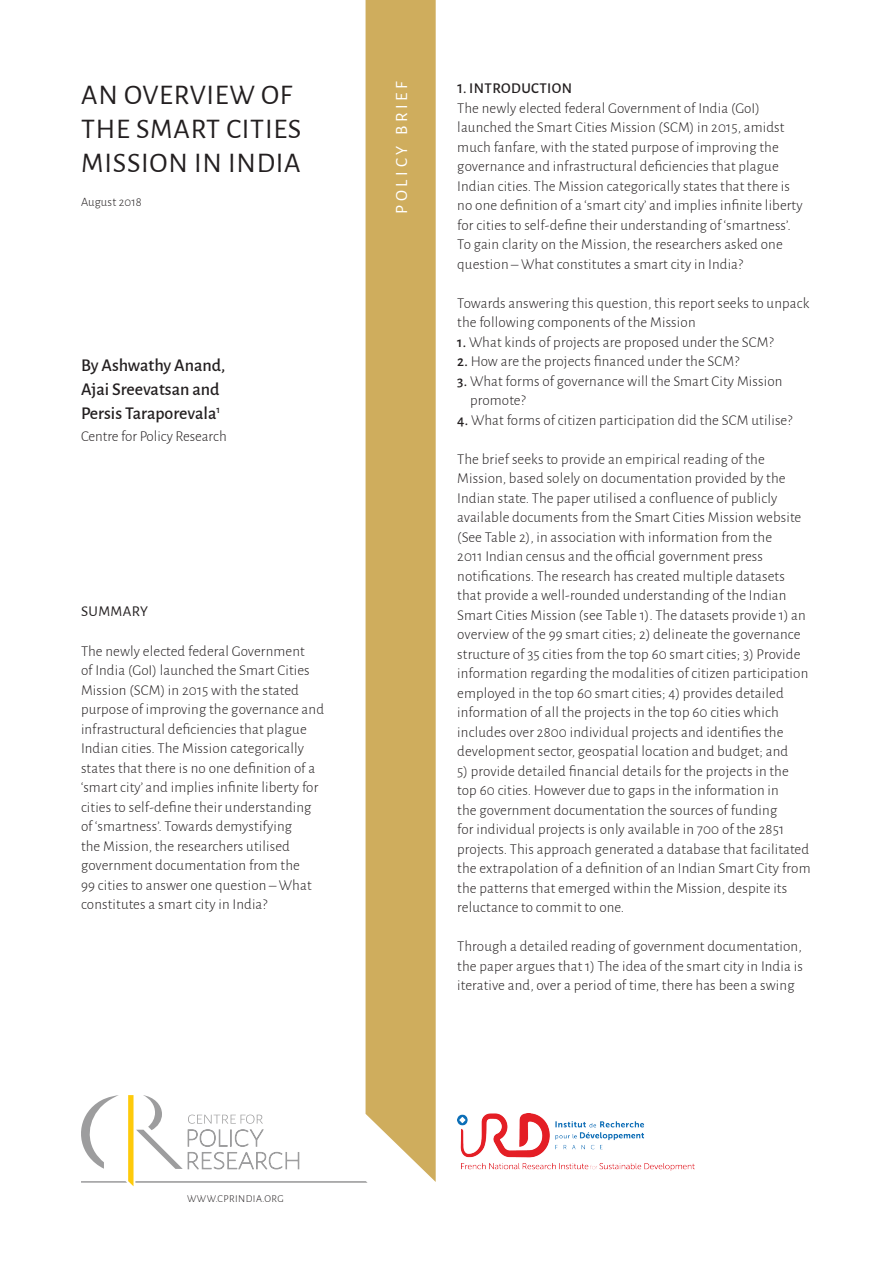
<style>
.page{position:relative;width:893px;height:1263px;background:#fff}
.page>*{position:absolute;margin:0;border:0;box-sizing:border-box;transform-origin:0 0}
.t1{font:28.5px/34.2px "Alegreya Sans";letter-spacing:.025em;color:#231f20}
.t2{font:500 18px/24px "Alegreya Sans";color:#231f20}
.t3{font:17.25px "Alegreya Sans";letter-spacing:.215em;color:#fff}
.t4{font:300 15px/19.5px "Alegreya Sans";letter-spacing:.01em;color:#231f20}
.t5{font:500 15px "Alegreya Sans";letter-spacing:.025em;color:#231f20}
.t6{font:15px "Alegreya Sans";letter-spacing:.025em;color:#231f20}
.t7{font:300 12.75px "Alegreya Sans";letter-spacing:.01em;color:#231f20}
.t8{font:300 10.5px "Alegreya Sans";letter-spacing:.04em;color:#231f20}
.s1{font-style:inherit}
.s2{font-weight:500}
</style>
<div class="page">
<div style="left:366px;top:0;width:70px;height:1182px;background:#cfad5d"></div>
<img style="left:457px;top:1114px;width:237px;height:56px">
<svg style="left:81px;top:1095px;width:287px;height:91px"></svg>
<h1 class="t1" style="left:81px;top:76px;width:222px">AN OVERVIEW OF<br>THE SMART CITIES<br>MISSION IN INDIA</h1>
<p class="t7" style="left:81px;top:193px;width:62px">August <span class="s1">2018</span></p>
<p class="t2" style="left:81px;top:353px;width:146px">By Ashwathy Anand,<br>Ajai Sreevatsan and<br>Persis Taraporevala<sup>1</sup></p>
<p class="t4" style="left:81px;top:426px;width:147px">Centre for Policy Research</p>
<p class="t6" style="left:81px;top:601px;width:68px">SUMMARY</p>
<p class="t4" style="left:81px;top:640px;width:245px">The newly elected federal Government<br>of India (GoI) launched the Smart Cities Mission (SCM) in 2015 with the stated purpose of improving the governance and infrastructural deficiencies that plague Indian cities. The Mission categorically states that there is no one definition of a ‘smart city’ and implies infinite liberty for cities to self-define their understanding of ‘smartness’. Towards demystifying<br>the Mission, the researchers utilised government documentation from the<br>99 cities to answer one question – What constitutes a smart city in India?</p>
<p class="t3" style="left:390px;top:214px;width:134px;rotate:-90deg">POLICY BRIEF</p>
<p class="t5" style="left:457px;top:78px;width:116px">1. INTRODUCTION</p>
<p class="t4" style="left:457px;top:97px;width:347px">The newly elected federal Government of India (GoI) launched the Smart Cities Mission (SCM) in 2015, amidst much fanfare, with the stated purpose of improving the governance and infrastructural deficiencies that plague Indian cities. The Mission categorically states that there is no one definition of a ‘smart city’ and implies infinite liberty for cities to self-define their understanding of ‘smartness’.<br>To gain clarity on the Mission, the researchers asked one question – What constitutes a smart city in India?</p>
<p class="t4" style="left:457px;top:292px;width:354px">Towards answering this question, this report seeks to unpack the following components of the Mission</p>
<p class="t4" style="left:457px;top:331px;width:318px"><span class="s2">1.</span> What kinds of projects are proposed under the SCM?</p>
<p class="t4" style="left:457px;top:351px;width:284px"><span class="s2">2.</span> How are the projects financed under the SCM?</p>
<p class="t4" style="left:470px;top:370px;width:314px;text-indent:-13px"><span class="s2">3.</span> What forms of governance will the Smart City Mission promote?</p>
<p class="t4" style="left:457px;top:409px;width:337px"><span class="s2">4.</span> What forms of citizen participation did the SCM utilise?</p>
<p class="t4" style="left:457px;top:448px;width:353px">The brief seeks to provide an empirical reading of the Mission, based solely on documentation provided by the Indian state. The paper utilised a confluence of publicly available documents from the Smart Cities Mission website (See Table 2), in association with information from the<br>2011 Indian census and the official government press notifications. The research has created multiple datasets that provide a well-rounded understanding of the Indian Smart Cities Mission (see Table 1). The datasets provide 1) an overview of the 99 smart cities; 2) delineate the governance structure of 35 cities from the top 60 smart cities; 3) Provide information regarding the modalities of citizen participation employed in the top 60 smart cities; 4) provides detailed information of all the projects in the top 60 cities which includes over 2800 individual projects and identifies the development sector, geospatial location and budget; and</p>
<p class="t4" style="left:457px;top:760px;width:355px">5) provide detailed financial details for the projects in the top 60 cities. However due to gaps in the information in<br>the government documentation the sources of funding<br>for individual projects is only available in 700 of the 2851 projects. This approach generated a database that facilitated the extrapolation of a definition of an Indian Smart City from the patterns that emerged within the Mission, despite its reluctance to commit to one.</p>
<p class="t4" style="left:457px;top:936px;width:347px;text-align:justify">Through a detailed reading of government documentation, the paper argues that 1) The idea of the smart city in India is iterative and, over a period of time, there has been a swing</p>
<p class="t8" style="left:187px;top:1191px;width:98px">WWW.CPRINDIA.ORG</p>
</div>
